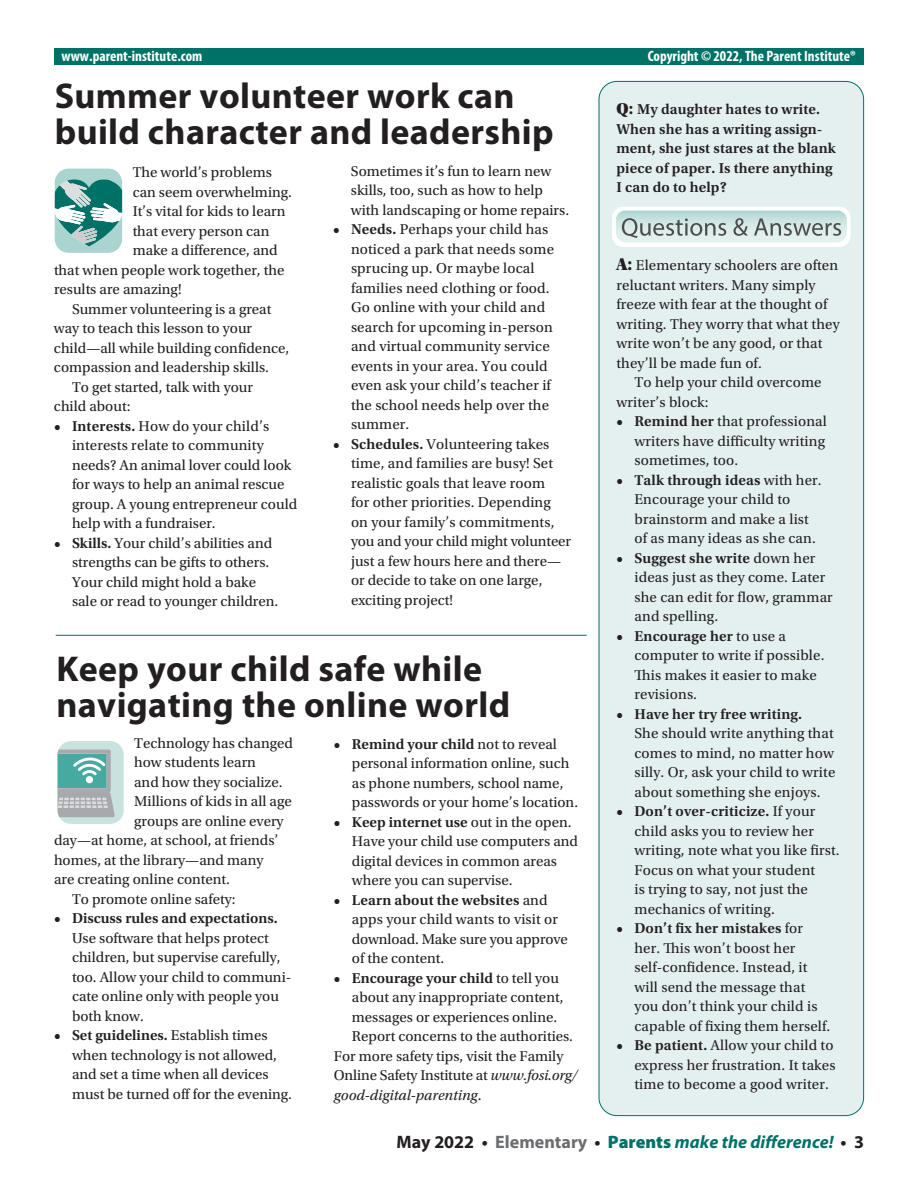
<style>
.page{position:relative;width:918px;height:1188px;background:#fff}
.page>*{position:absolute;margin:0;border:0;box-sizing:border-box;transform-origin:0 0}
.t1{font:700 36px/36px "Myriad Pro";letter-spacing:.01em;color:#231f20}
.t2{font:italic 700 18px "Myriad Pro";color:#007167}
.t3{font:15px/19.5px "Utopia Std";color:#231f20}
.t4{font:600 15px/19.5px "Utopia Std";letter-spacing:.01em;color:#231f20}
.t5{font:700 condensed 15px "Myriad Pro";color:#fff}
.t6{font:italic 15px "Utopia Std";color:#231f20}
.s1{font-weight:600}
.s2{font-weight:400}
.s3{font-style:italic}
.s4{font-style:normal}
.s5{font-family:"Utopia Std Black Headline";font-weight:400;font-size:16.5px}
.s6{font-family:"Utopia Std Black Headline";font-size:18px}
.s7{font-style:normal;color:#231f20}
.s8{font-style:normal;color:#6c6d70}
.s9{font-weight:900;font-style:normal}
</style>
<div class="page">
<div style="left:599px;top:81px;width:265px;height:1035px;background:#e4f0ef;border-radius:18px"></div>
<hr style="left:56px;top:635px;width:531px;height:1px;background:#007167">
<svg style="left:57px;top:741px;width:67px;height:83px;background:#a2c4c3"></svg>
<svg style="left:612px;top:207px;width:238px;height:40px"></svg>
<div style="left:54px;top:49px;width:810px;height:16px;background:#007167"></div>
<svg style="left:54px;top:168px;width:69px;height:85px;background:#82b9b4"></svg>
<p class="t5" style="left:62px;top:46px;width:142px">www.parent-institute.com</p>
<p class="t5" style="left:648px;top:46px;width:210px">Copyright © 2022, The Parent Institute®</p>
<h1 class="t1" style="left:55px;top:77px;width:500px">Summer volunteer work can build character and leadership</h1>
<p class="t3" style="left:133px;top:163px;width:141px">The world’s problems</p>
<p class="t3" style="left:133px;top:183px;width:161px">can seem overwhelming.</p>
<p class="t3" style="left:133px;top:202px;width:154px">It’s vital for kids to learn</p>
<p class="t3" style="left:133px;top:222px;width:138px">that every person can</p>
<p class="t3" style="left:133px;top:241px;width:147px">make a difference, and</p>
<p class="t3" style="left:54px;top:261px;width:232px">that when people work together, the</p>
<p class="t3" style="left:54px;top:280px;width:129px">results are amazing!</p>
<p class="t3" style="left:72px;top:300px;width:201px">Summer volunteering is a great</p>
<p class="t3" style="left:54px;top:319px;width:200px">way to teach this lesson to your</p>
<p class="t3" style="left:54px;top:339px;width:237px">child—all while building confidence,</p>
<p class="t3" style="left:54px;top:358px;width:216px">compassion and leadership skills.</p>
<p class="t3" style="left:72px;top:378px;width:183px">To get started, talk with your</p>
<p class="t3" style="left:54px;top:397px;width:78px">child about:</p>
<p class="t3" style="left:72px;top:417px;width:227px;text-indent:-18px"><span class="s1">• Interests.</span> How do your child’s interests relate to community needs? An animal lover could look for ways to help an animal rescue group. A young entrepreneur could help with a fundraiser.</p>
<p class="t3" style="left:72px;top:534px;width:208px;text-indent:-18px"><span class="s1">• Skills.</span> Your child’s abilities and strengths can be gifts to others.<br>Your child might hold a bake sale or read to younger children.</p>
<p class="t3" style="left:351px;top:162px;width:220px">Sometimes it’s fun to learn new skills, too, such as how to help with landscaping or home repairs.</p>
<p class="t3" style="left:351px;top:220px;width:205px;text-indent:-18px"><span class="s1">• Needs.</span> Perhaps your child has noticed a park that needs some sprucing up. Or maybe local families need clothing or food.<br>Go online with your child and search for upcoming in-person and virtual community service events in your area. You could even ask your child’s teacher if the school needs help over the summer.</p>
<p class="t3" style="left:351px;top:435px;width:222px;text-indent:-18px"><span class="s1">• Schedules.</span> Volunteering takes time, and families are busy! Set realistic goals that leave room<br>for other priorities. Depending on your family’s commitments, you and your child might volunteer just a few hours here and there— or decide to take on one large, exciting project!</p>
<h1 class="t1" style="left:56px;top:649px;width:455px">Keep your child safe while navigating the online world</h1>
<p class="t3" style="left:134px;top:733px;width:160px">Technology has changed</p>
<p class="t3" style="left:134px;top:753px;width:123px">how students learn</p>
<p class="t3" style="left:134px;top:772px;width:150px">and how they socialize.</p>
<p class="t3" style="left:134px;top:792px;width:159px">Millions of kids in all age</p>
<p class="t3" style="left:134px;top:811px;width:151px">groups are online every</p>
<p class="t3" style="left:54px;top:831px;width:226px">day—at home, at school, at friends’</p>
<p class="t3" style="left:54px;top:850px;width:211px">homes, at the library—and many</p>
<p class="t3" style="left:54px;top:870px;width:178px">are creating online content.</p>
<p class="t3" style="left:72px;top:889px;width:165px">To promote online safety:</p>
<p class="t4" style="left:54px;top:909px;width:225px">• Discuss rules and expectations.</p>
<p class="t3" style="left:72px;top:928px;width:221px">Use software that helps protect children, but supervise carefully, too. Allow your child to communi&shy;cate online only with people you both know.</p>
<p class="t3" style="left:72px;top:1026px;width:222px;text-indent:-18px"><span class="s1">• Set guidelines.</span> Establish times when technology is not allowed, and set a time when all devices must be turned off for the evening.</p>
<p class="t3" style="left:352px;top:734px;width:228px;text-indent:-18px"><span class="s1">• Remind your child</span> not to reveal personal information online, such as phone numbers, school name, passwords or your home’s location.</p>
<p class="t3" style="left:352px;top:812px;width:228px;text-indent:-18px"><span class="s1">• Keep internet use</span> out in the open.<br>Have your child use computers and digital devices in common areas where you can supervise.</p>
<p class="t3" style="left:352px;top:890px;width:217px;text-indent:-18px"><span class="s1">• Learn about the websites</span> and apps your child wants to visit or download. Make sure you approve of the content.</p>
<p class="t4" style="left:334px;top:968px;width:227px">• Encourage your child <span class="s2">to tell you</span></p>
<p class="t3" style="left:352px;top:988px;width:213px">about any inappropriate content,</p>
<p class="t3" style="left:352px;top:1007px;width:207px">messages or experiences online.</p>
<p class="t3" style="left:352px;top:1027px;width:223px">Report concerns to the authorities.</p>
<p class="t3" style="left:334px;top:1046px;width:231px">For more safety tips, visit the Family</p>
<p class="t3" style="left:334px;top:1066px;width:246px">Online Safety Institute at <span class="s3">www.fosi.org/</span></p>
<p class="t6" style="left:334px;top:1087px;width:149px">good-digital-parenting<span class="s4">.</span></p>
<p class="t4" style="left:616px;top:100px;width:221px"><span class="s5">Q:</span> My daughter hates to write.<br>When she has a writing assign&shy;ment, she just stares at the blank piece of paper. Is there anything<br>I can do to help?</p>
<p class="t3" style="left:616px;top:256px;width:225px"><span class="s6">A:</span> Elementary schoolers are often reluctant writers. Many simply freeze with fear at the thought of writing. They worry that what they write won’t be any good, or that they’ll be made fun of.</p>
<p class="t3" style="left:616px;top:373px;width:207px;text-indent:18px">To help your child overcome writer’s block:</p>
<p class="t3" style="left:634px;top:412px;width:194px;text-indent:-18px"><span class="s1">• Remind her</span> that professional writers have difficulty writing sometimes, too.</p>
<p class="t3" style="left:634px;top:470px;width:189px;text-indent:-18px"><span class="s1">• Talk through ideas</span> with her.<br>Encourage your child to brainstorm and make a list of as many ideas as she can.</p>
<p class="t3" style="left:634px;top:548px;width:200px;text-indent:-18px"><span class="s1">• Suggest she write</span> down her ideas just as they come. Later she can edit for flow, grammar and spelling.</p>
<p class="t3" style="left:634px;top:626px;width:191px;text-indent:-18px"><span class="s1">• Encourage her</span> to use a computer to write if possible.<br>This makes it easier to make revisions.</p>
<p class="t4" style="left:616px;top:704px;width:187px">• Have her try free writing.</p>
<p class="t3" style="left:634px;top:724px;width:202px;text-align:justify">She should write anything that comes to mind, no matter how silly. Or, ask your child to write about something she enjoys.</p>
<p class="t3" style="left:634px;top:802px;width:207px;text-indent:-18px"><span class="s1">• Don’t over-criticize.</span> If your child asks you to review her writing, note what you like first.<br>Focus on what your student<br>is trying to say, not just the mechanics of writing.</p>
<p class="t3" style="left:634px;top:919px;width:197px;text-indent:-18px"><span class="s1">• Don’t fix her mistakes</span> for her. This won’t boost her self-confidence. Instead, it will send the message that you don’t think your child is capable of fixing them herself.</p>
<p class="t3" style="left:634px;top:1036px;width:203px;text-indent:-18px"><span class="s1">• Be patient.</span> Allow your child to express her frustration. It takes time to become a good writer.</p>
<p class="t2" style="left:397px;top:1130px;width:469px"><span class="s7">May 2022 •</span> <span class="s8">Elementary</span> <span class="s7">•</span> <span class="s9">Parents</span> make the difference! <span class="s7">• 3</span></p>
</div>
